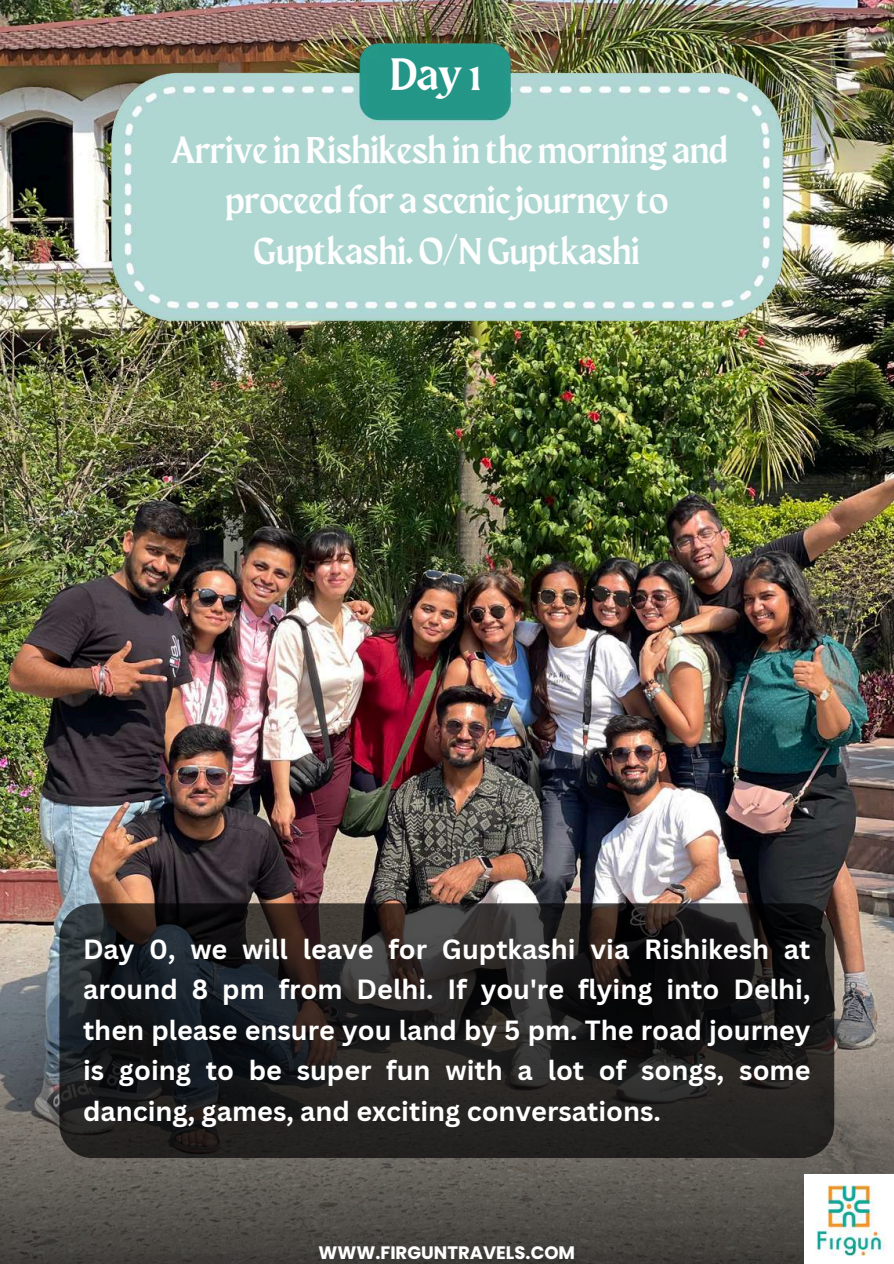
<style>
.page{position:relative;width:894px;height:1264px;background:#fff}
.page>*{position:absolute;margin:0;border:0;box-sizing:border-box;transform-origin:0 0}
.t1{font:45.3px "Maragsa Display";color:#fefefe}
.t2{font:37.2px/50.7px "Maragsa Display";color:#fefefe;text-align:center}
.t3{font:700 27px/40.5px "Canva Sans";color:#fff;text-align:justify}
.t4{font:700 18px "Poppins";color:#fff}
</style>
<div class="page">
<img style="left:0;top:0;width:893px;height:937px">
<img style="left:0;top:937px;width:893px;height:326px">
<img style="left:804px;top:1174px;width:88px;height:88px">
<svg style="left:59px;top:903px;width:775px;height:255px;background:#212020"></svg>
<img style="left:101px;top:34px;width:691px;height:295px">
<h1 class="t1" style="left:390px;top:54px;width:92px">Day 1</h1>
<h2 class="t2" style="left:171px;top:127px;width:558px">Arrive in Rishikesh in themorning and proceed for a scenic journey to<br>Guptkashi.O/NGuptkashi</h2>
<p class="t3" style="left:83px;top:928px;width:728px">Day 0, we will leave for Guptkashi via Rishikesh at around 8 pm from Delhi. If you're flying into Delhi, then please ensure you land by 5 pm. The road journey is going to be super fun with a lot of songs, some dancing, games, and exciting conversations.</p>
<p class="t4" style="left:318px;top:1239px;width:258px">WWW.FIRGUNTRAVELS.COM</p>
</div>
